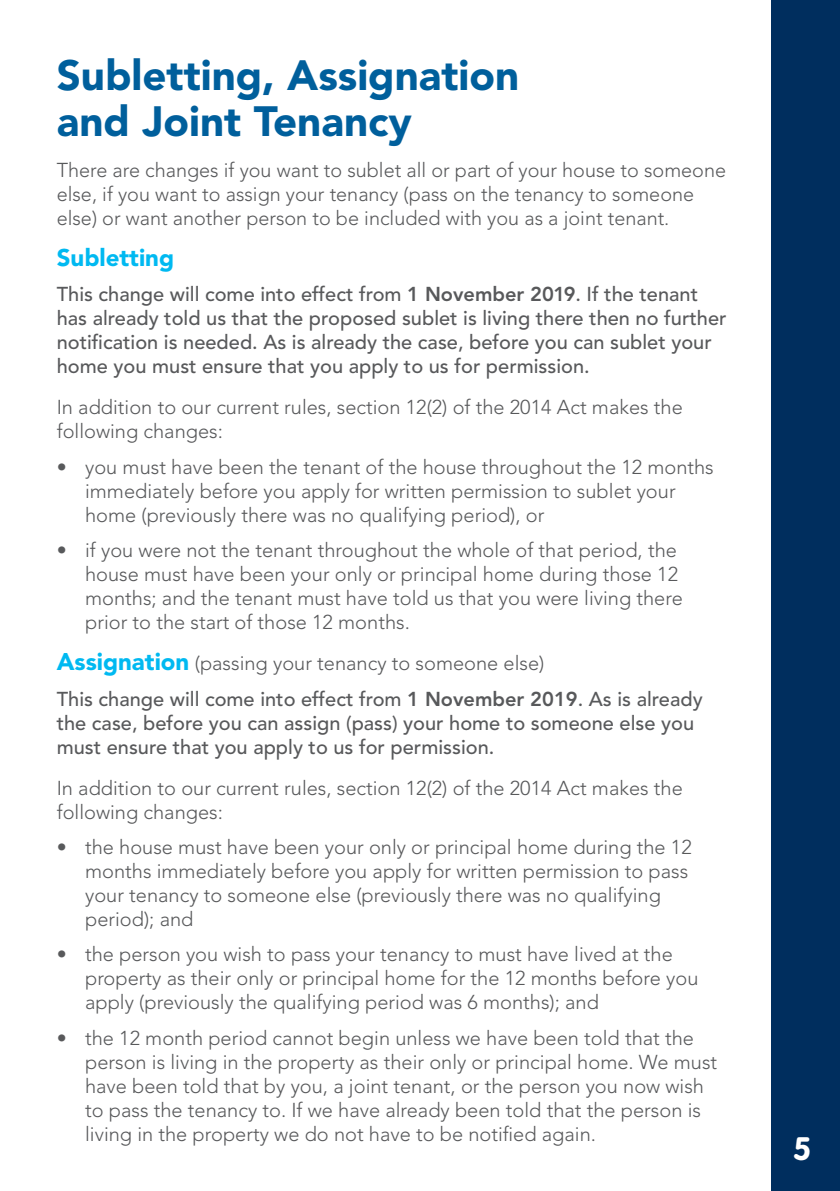
<style>
.page{position:relative;width:840px;height:1191px;background:#fff}
.page>*{position:absolute;margin:0;border:0;box-sizing:border-box;transform-origin:0 0}
.t1{font:900 42px/46px "Avenir LT";color:#005f9c}
.t2{font:700 32px "VAG Rounded LT";color:#fff}
.t3{font:900 24px "Avenir LT";color:#00b9f1}
.t4{font:300 20px/24px "Avenir LT";color:#58595b}
.t5{font:500 20px/24px "Avenir LT";color:#58595b}
.s1{font-weight:800}
.s2{font-weight:900;font-size:24px;color:#00b9f1}
.s3{font-weight:300}
</style>
<div class="page">
<div style="left:771px;top:0;width:68px;height:1191px;background:#002e5e"></div>
<h1 class="t1" style="left:57px;top:52px;width:464px">Subletting, Assignation and Joint Tenancy</h1>
<p class="t4" style="left:57px;top:158px;width:670px">There are changes if you want to sublet all or part of your house to someone else, if you want to assign your tenancy (pass on the tenancy to someone else) or want another person to be included with you as a joint tenant.</p>
<p class="t3" style="left:57px;top:243px;width:119px">Subletting</p>
<p class="t5" style="left:57px;top:283px;width:671px">This change will come into effect from <span class="s1">1 November 2019</span>. If the tenant has already told us that the proposed sublet is living there then no further notification is needed. As is already the case, before you can sublet your home you must ensure that you apply to us for permission.</p>
<p class="t4" style="left:57px;top:395px;width:627px">In addition to our current rules, section 12(2) of the 2014 Act makes the following changes:</p>
<p class="t4" style="left:85px;top:455px;width:629px;text-indent:-28px">• you must have been the tenant of the house throughout the 12 months immediately before you apply for written permission to sublet your home (previously there was no qualifying period), or</p>
<p class="t4" style="left:85px;top:538px;width:599px;text-indent:-28px">• if you were not the tenant throughout the whole of that period, the house must have been your only or principal home during those 12 months; and the tenant must have told us that you were living there prior to the start of those 12 months.</p>
<p class="t5" style="left:57px;top:646px;width:647px;line-height:35.4px"><span class="s2">Assignation</span> <span class="s3">(passing your tenancy to someone else)<br></span>This change will come into effect from <span class="s1">1 November 2019</span>. As is already</p>
<p class="t5" style="left:57px;top:711px;width:638px">the case, before you can assign (pass) your home to someone else you must ensure that you apply to us for permission.</p>
<p class="t4" style="left:57px;top:776px;width:627px">In addition to our current rules, section 12(2) of the 2014 Act makes the following changes:</p>
<p class="t4" style="left:85px;top:835px;width:607px;text-indent:-28px">• the house must have been your only or principal home during the 12 months immediately before you apply for written permission to pass your tenancy to someone else (previously there was no qualifying period); and</p>
<p class="t4" style="left:85px;top:942px;width:614px;text-indent:-28px">• the person you wish to pass your tenancy to must have lived at the property as their only or principal home for the 12 months before you apply (previously the qualifying period was 6 months); and</p>
<p class="t4" style="left:85px;top:1026px;width:633px;text-indent:-28px">• the 12 month period cannot begin unless we have been told that the person is living in the property as their only or principal home. We must have been told that by you, a joint tenant, or the person you now wish to pass the tenancy to. If we have already been told that the person is living in the property we do not have to be notified again.</p>
<h2 class="t2" style="left:792px;top:1129px;width:20px">5</h2>
</div>
